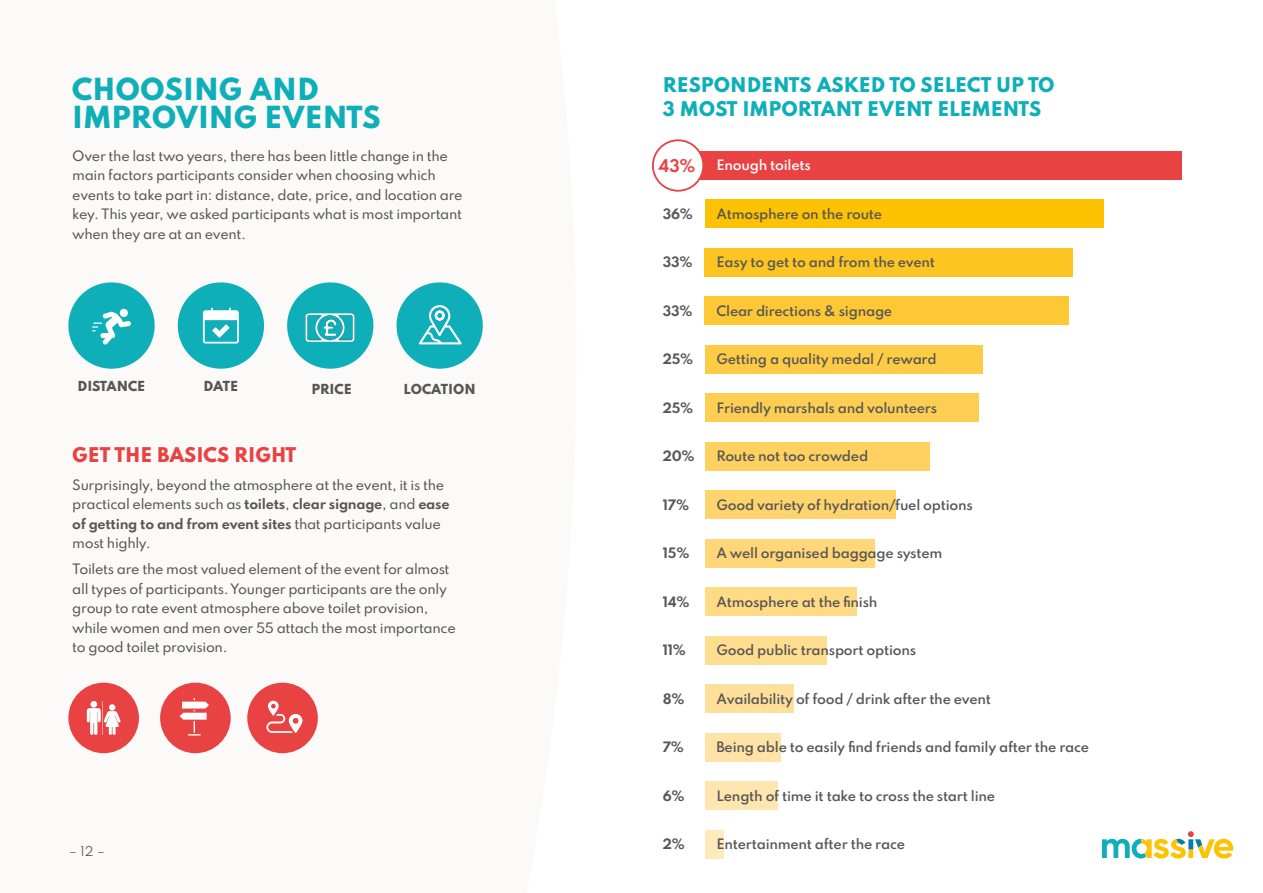
<style>
.page{position:relative;width:1263px;height:893px;background:#fff}
.page>*{position:absolute;margin:0;border:0;box-sizing:border-box;transform-origin:0 0}
.t1{font:800 27px/28.5px "Spartan";color:#0fafb9}
.t2{font:800 18px/24px "Spartan";color:#0fafb9}
.t3{font:800 18px "Spartan";color:#e84242}
.t4{font:700 15.6px "Spartan";color:#e84242}
.t5{font:500 12.75px/19.5px "Spartan";letter-spacing:-.025em;color:#575756}
.t6{font:600 12.75px "Spartan";letter-spacing:-.02em;color:#575756}
.t7{font:700 12.75px "Spartan";letter-spacing:-.02em;color:#575756}
.t8{font:600 12.75px "Spartan";letter-spacing:-.02em;color:#fff}
.t9{font:800 12.3px "Spartan";color:#575756}
.t10{font:12px "Spartan";color:#575756}
.s1{font-weight:700}
</style>
<div class="page">
<svg style="left:1102px;top:831px;width:131px;height:27px"></svg>
<div style="left:287px;top:282px;width:86px;height:87px;background:#0fafb9;border-radius:50%"></div>
<img style="left:305px;top:313px;width:50px;height:29px">
<div style="left:68px;top:282px;width:87px;height:87px;background:#0fafb9;border-radius:50%"></div>
<div style="left:120px;top:309px;width:8px;height:8px;background:#fff;border-radius:50%"></div>
<svg style="left:92px;top:312px;width:39px;height:33px"></svg>
<div style="left:178px;top:282px;width:86px;height:87px;background:#0fafb9;border-radius:50%"></div>
<svg style="left:203px;top:308px;width:36px;height:36px"></svg>
<div style="left:396px;top:282px;width:87px;height:87px;background:#0fafb9;border-radius:50%"></div>
<svg style="left:419px;top:305px;width:43px;height:39px"></svg>
<div style="left:68px;top:683px;width:71px;height:70px;background:#e84242;border-radius:50%"></div>
<div style="left:160px;top:683px;width:71px;height:70px;background:#e84242;border-radius:50%"></div>
<div style="left:247px;top:683px;width:71px;height:70px;background:#e84242;border-radius:50%"></div>
<div style="left:678px;top:151px;width:504px;height:29px;background:#e84242"></div>
<div style="left:705px;top:200px;width:399px;height:28px;background:#fdc201"></div>
<div style="left:705px;top:248px;width:368px;height:29px;background:#fdc522"></div>
<div style="left:705px;top:297px;width:364px;height:28px;background:#fdc834"></div>
<div style="left:705px;top:345px;width:278px;height:29px;background:#fecb44"></div>
<div style="left:705px;top:394px;width:273px;height:28px;background:#fece52"></div>
<div style="left:705px;top:442px;width:225px;height:29px;background:#fed160"></div>
<div style="left:705px;top:491px;width:190px;height:28px;background:#ffd46c"></div>
<div style="left:705px;top:539px;width:169px;height:29px;background:#ffd779"></div>
<div style="left:705px;top:588px;width:151px;height:28px;background:#ffdb85"></div>
<div style="left:705px;top:636px;width:121px;height:29px;background:#ffde90"></div>
<div style="left:705px;top:685px;width:89px;height:28px;background:#ffe09b"></div>
<div style="left:705px;top:733px;width:76px;height:28px;background:#ffe3a6"></div>
<div style="left:705px;top:782px;width:72px;height:28px;background:#ffe6b1"></div>
<div style="left:705px;top:830px;width:19px;height:28px;background:#ffeabb"></div>
<div style="left:653px;top:140px;width:50px;height:51px;background:#fff;border-radius:50%"></div>
<div style="left:652px;top:139px;width:52px;height:53px;border:2px solid #e84242;border-radius:50%"></div>
<svg style="left:266px;top:701px;width:36px;height:32px"></svg>
<svg style="left:180px;top:698px;width:29px;height:38px"></svg>
<svg style="left:87px;top:701px;width:33px;height:34px"></svg>
<h1 class="t1" style="left:72px;top:74px;width:310px">CHOOSING AND<br>IMPROVING EVENTS</h1>
<p class="t5" style="left:72px;top:145px;width:392px">Over the last two years, there has been little change in the main factors participants consider when choosing which events to take part in: distance, date, price, and location are key. This year, we asked participants what is most important when they are at an event.</p>
<p class="t9" style="left:78px;top:377px;width:69px">DISTANCE</p>
<p class="t9" style="left:203px;top:377px;width:36px">DATE</p>
<p class="t9" style="left:311px;top:380px;width:42px">PRICE</p>
<p class="t9" style="left:404px;top:380px;width:73px">LOCATION</p>
<h2 class="t3" style="left:72px;top:441px;width:225px">GET THE BASICS RIGHT</h2>
<p class="t5" style="left:72px;top:475px;width:379px">Surprisingly, beyond the atmosphere at the event, it is the practical elements such as <span class="s1">toilets</span>, <span class="s1">clear signage</span>, and <span class="s1">ease of getting to and from event sites</span> that participants value most highly.</p>
<p class="t5" style="left:72px;top:559px;width:385px">Toilets are the most valued element of the event for almost all types of participants. Younger participants are the only group to rate event atmosphere above toilet provision, while women and men over 55 attach the most importance to good toilet provision.</p>
<p class="t10" style="left:69px;top:842px;width:37px">– 12 –</p>
<h2 class="t2" style="left:663px;top:72px;width:393px">RESPONDENTS ASKED TO SELECT UP TO<br>3 MOST IMPORTANT EVENT ELEMENTS</h2>
<p class="t4" style="left:658px;top:154px;width:38px">43%</p>
<p class="t7" style="left:663px;top:204px;width:32px">36%</p>
<p class="t7" style="left:663px;top:252px;width:31px">33%</p>
<p class="t7" style="left:663px;top:301px;width:31px">33%</p>
<p class="t7" style="left:663px;top:349px;width:32px">25%</p>
<p class="t7" style="left:663px;top:398px;width:32px">25%</p>
<p class="t7" style="left:663px;top:446px;width:33px">20%</p>
<p class="t7" style="left:663px;top:495px;width:28px">17%</p>
<p class="t7" style="left:663px;top:544px;width:28px">15%</p>
<p class="t7" style="left:663px;top:592px;width:28px">14%</p>
<p class="t7" style="left:663px;top:641px;width:25px">11%</p>
<p class="t7" style="left:663px;top:689px;width:23px">8%</p>
<p class="t7" style="left:663px;top:738px;width:23px">7%</p>
<p class="t7" style="left:663px;top:786px;width:23px">6%</p>
<p class="t7" style="left:663px;top:835px;width:24px">2%</p>
<p class="t8" style="left:716px;top:155px;width:96px">Enough toilets</p>
<p class="t6" style="left:716px;top:204px;width:167px">Atmosphere on the route</p>
<p class="t6" style="left:716px;top:252px;width:220px">Easy to get to and from the event</p>
<p class="t6" style="left:716px;top:301px;width:177px">Clear directions &amp; signage</p>
<p class="t6" style="left:716px;top:349px;width:222px">Getting a quality medal / reward</p>
<p class="t6" style="left:716px;top:398px;width:222px">Friendly marshals and volunteers</p>
<p class="t6" style="left:716px;top:447px;width:153px">Route not too crowded</p>
<p class="t6" style="left:716px;top:495px;width:258px">Good variety of hydration/fuel options</p>
<p class="t6" style="left:716px;top:544px;width:227px">A well organised baggage system</p>
<p class="t6" style="left:716px;top:592px;width:163px">Atmosphere at the finish</p>
<p class="t6" style="left:716px;top:641px;width:201px">Good public transport options</p>
<p class="t6" style="left:716px;top:689px;width:276px">Availability of food / drink after the event</p>
<p class="t6" style="left:716px;top:738px;width:374px">Being able to easily find friends and family after the race</p>
<p class="t6" style="left:716px;top:786px;width:280px">Length of time it take to cross the start line</p>
<p class="t6" style="left:716px;top:835px;width:190px">Entertainment after the race</p>
</div>
